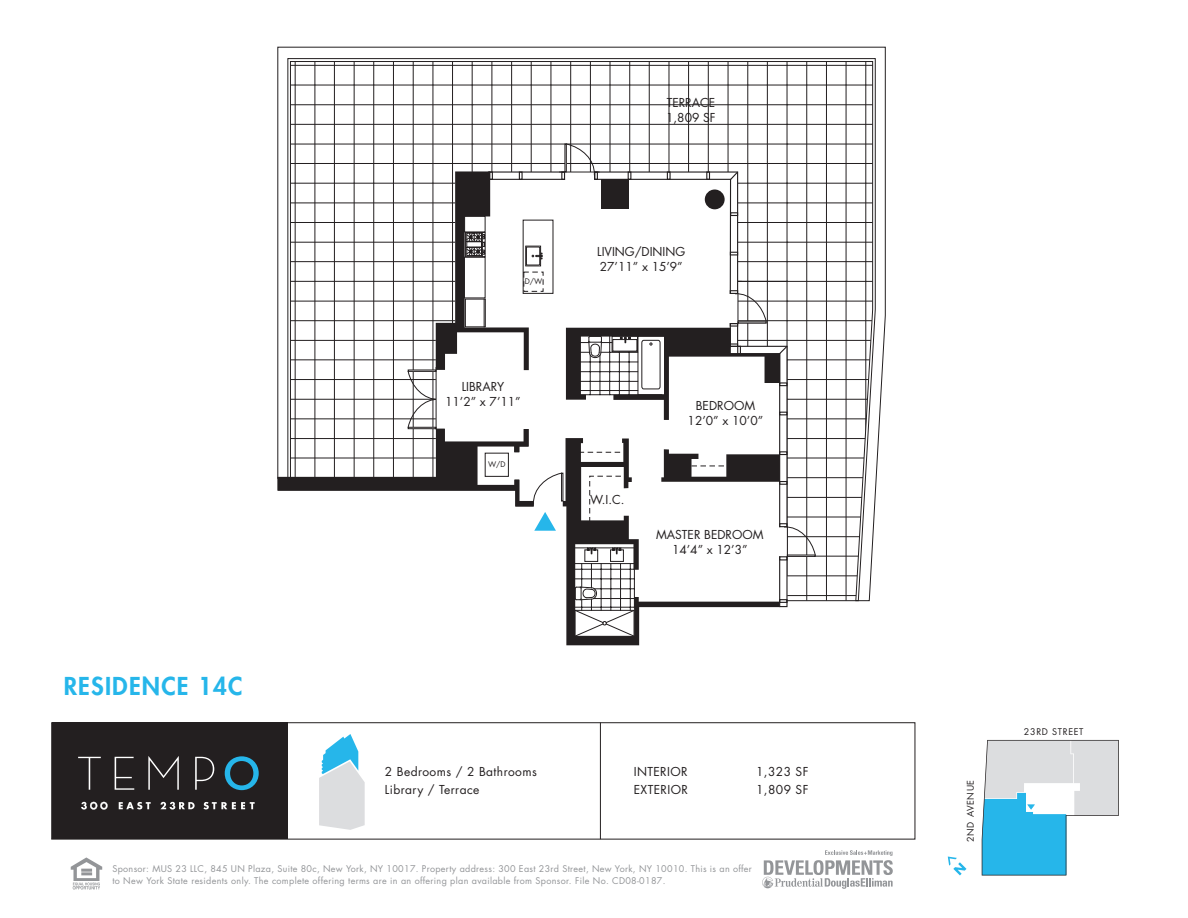
<style>
.page{position:relative;width:1188px;height:918px;background:#fff}
.page>*{position:absolute;margin:0;border:0;box-sizing:border-box;transform-origin:0 0}
.t1{font:800 24px "Futura";letter-spacing:.05em;color:#26b6ea}
.t2{font:12px/15px "Futura";color:#231f20;text-align:center}
.t3{font:12px/17.4px "Futura";letter-spacing:.035em;color:#231f20}
.t4{font:9px/12px "Futura";letter-spacing:.035em;color:#939598}
.t5{font:9px "Futura";letter-spacing:.075em;color:#231f20}
.t6{font:7.5px "Futura";color:#231f20}
</style>
<div class="page">
<svg style="left:981px;top:739px;width:138px;height:137px"></svg>
<svg style="left:319px;top:734px;width:46px;height:96px"></svg>
<svg style="left:277px;top:47px;width:609px;height:444px"></svg>
<svg style="left:287px;top:58px;width:589px;height:543px"></svg>
<svg style="left:566px;top:637px;width:74px;height:8px"></svg>
<svg style="left:278px;top:144px;width:538px;height:493px"></svg>
<div style="left:52px;top:723px;width:236px;height:116px;background:#231f20"></div>
<svg style="left:78px;top:757px;width:23px;height:33px"></svg>
<svg style="left:115px;top:757px;width:19px;height:33px"></svg>
<svg style="left:148px;top:756px;width:31px;height:34px"></svg>
<svg style="left:195px;top:757px;width:19px;height:33px"></svg>
<svg style="left:225px;top:756px;width:34px;height:34px"></svg>
<svg style="left:81px;top:802px;width:27px;height:8px"></svg>
<svg style="left:119px;top:802px;width:32px;height:7px"></svg>
<svg style="left:160px;top:802px;width:35px;height:8px"></svg>
<svg style="left:204px;top:802px;width:51px;height:7px"></svg>
<div style="left:51px;top:722px;width:864px;height:117px;border:1px solid #231f20"></div>
<img style="left:71px;top:858px;width:31px;height:31px">
<hr style="left:600px;top:723px;width:1px;height:116px;background:#231f20">
<svg style="left:948px;top:857px;width:18px;height:18px"></svg>
<svg style="left:762px;top:850px;width:131px;height:39px"></svg>
<h2 class="t2" style="left:666px;top:95px;width:51px;text-align:left">TERRACE<br>1,809 SF</h2>
<h1 class="t1" style="left:64px;top:671px;width:180px">RESIDENCE 14C</h1>
<p class="t6" style="left:525px;top:276px;width:19px">D/W</p>
<h2 class="t2" style="left:445px;top:379px;width:77px">LIBRARY<br>11’2” x 7’11”</h2>
<p class="t6" style="left:488px;top:460px;width:19px">W/D</p>
<h2 class="t2" style="left:597px;top:245px;width:90px;text-align:left">LIVING/DINING<br>27’11” x 15’9”</h2>
<h2 class="t2" style="left:590px;top:492px;width:36px">W.I.C.</h2>
<h2 class="t2" style="left:688px;top:398px;width:77px">BEDROOM<br>12’0” x 10’0”</h2>
<h2 class="t2" style="left:656px;top:527px;width:109px">MASTER BEDROOM<br>14’4” x 12’3”</h2>
<h2 class="t3" style="left:385px;top:763px;width:154px">2 Bedrooms / 2 Bathrooms<br>Library / Terrace</h2>
<h2 class="t3" style="left:634px;top:763px;width:56px">INTERIOR<br>EXTERIOR</h2>
<h2 class="t3" style="left:756px;top:763px;width:54px">1,323 SF<br>1,809 SF</h2>
<p class="t4" style="left:112px;top:863px;width:641px">Sponsor: MUS 23 LLC, 845 UN Plaza, Suite 80c, New York, NY 10017. Property address: 300 East 23rd Street, New York, NY 10010. This is an offer to New York State residents only. The complete offering terms are in an offering plan available from Sponsor. File No. CD08-0187.</p>
<p class="t5" style="left:965px;top:842px;width:64px;rotate:-90deg">2ND AVENUE</p>
<p class="t5" style="left:1024px;top:726px;width:61px">23RD STREET</p>
</div>
